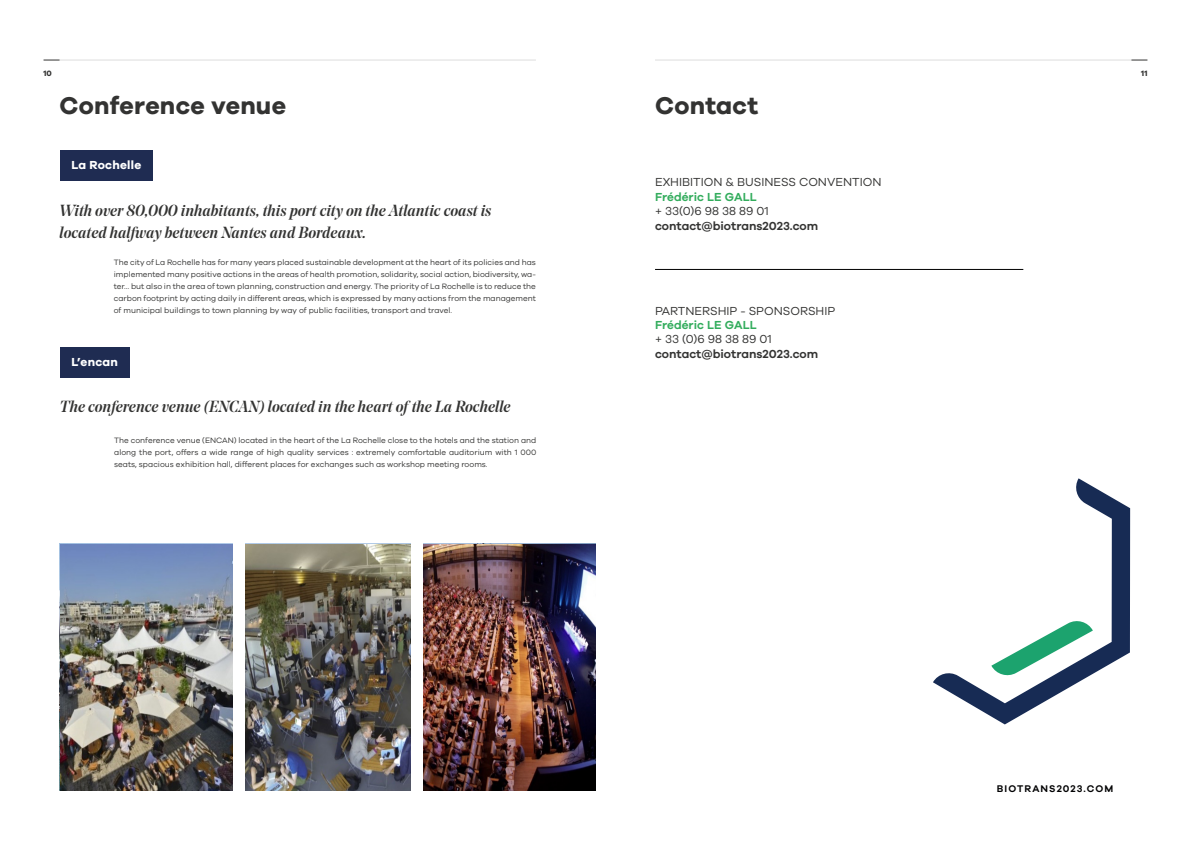
<style>
.page{position:relative;width:1191px;height:842px;background:#fff}
.page>*{position:absolute;margin:0;border:0;box-sizing:border-box;transform-origin:0 0}
.t1{font:700 25px "Galano Grotesque";letter-spacing:.01em;color:#333332}
.t2{font:italic 500 16px/22px "Noe Display";color:#333332}
.t3{font:12px "Galano Grotesque";color:#333332}
.t4{font:600 12px "Galano Grotesque";color:#333332}
.t5{font:600 12px "Galano Grotesque";color:#32ac5c}
.t6{font:700 12px "Galano Grotesque";letter-spacing:.02em;color:#fff}
.t7{font:600 10px "Galano Grotesque";letter-spacing:.11em;color:#020203}
.t8{font:8px/12px "Galano Grotesque";color:#333332;text-align:justify}
.t9{font:700 8px "Galano Grotesque";color:#333332}
</style>
<div class="page">
<hr style="left:655px;top:60px;width:476px;height:1px;background:#ddd">
<hr style="left:60px;top:60px;width:476px;height:1px;background:#ddd">
<svg style="left:44px;top:60px;width:16px;height:1px"></svg>
<svg style="left:1131px;top:60px;width:16px;height:1px"></svg>
<div style="left:60px;top:150px;width:93px;height:31px;background:#1f2c52"></div>
<div style="left:60px;top:347px;width:69px;height:30px;background:#1f2c52"></div>
<hr style="left:655px;top:269px;width:368px;height:1px;background:#000">
<svg style="left:933px;top:478px;width:197px;height:246px"></svg>
<svg style="left:991px;top:618px;width:101px;height:60px"></svg>
<img style="left:60px;top:544px;width:535px;height:247px">
<div style="left:233px;top:537px;width:11px;height:269px;background:#fff"></div>
<div style="left:411px;top:537px;width:12px;height:269px;background:#fff"></div>
<p class="t9" style="left:44px;top:68px;width:10px">10</p>
<p class="t9" style="left:1141px;top:68px;width:8px">11</p>
<h1 class="t1" style="left:60px;top:90px;width:228px">Conference venue</h1>
<h1 class="t1" style="left:655px;top:90px;width:105px">Contact</h1>
<h3 class="t6" style="left:71px;top:158px;width:71px">La Rochelle</h3>
<h2 class="t2" style="left:60px;top:199px;width:433px">With over 80,000 inhabitants, this port city on the Atlantic coast is located halfway between Nantes and Bordeaux.</h2>
<p class="t8" style="left:114px;top:256px;width:424px">The city of La Rochelle has for many years placed sustainable development at the heart of its policies and has implemented many positive actions in the areas of health promotion, solidarity, social action, biodiversity, wa&shy;ter… but also in the area of town planning, construction and energy. The priority of La Rochelle is to reduce the carbon footprint by acting daily in different areas, which is expressed by many actions from the management of municipal buildings to town planning by way of public facilities, transport and travel.</p>
<h3 class="t6" style="left:71px;top:355px;width:48px">L’encan</h3>
<h2 class="t2" style="left:60px;top:396px;width:452px">The conference venue (ENCAN) located in the heart of the La Rochelle</h2>
<p class="t8" style="left:114px;top:434px;width:424px">The conference venue (ENCAN) located in the heart of the La Rochelle close to the hotels and the station and along the port, offers a wide range of high quality services : extremely comfortable auditorium with 1 000 seats, spacious exhibition hall, different places for exchanges such as workshop meeting rooms.</p>
<h3 class="t3" style="left:655px;top:175px;width:228px">EXHIBITION &amp; BUSINESS CONVENTION</h3>
<h3 class="t5" style="left:655px;top:189px;width:103px">Frédéric LE GALL</h3>
<h3 class="t3" style="left:655px;top:204px;width:115px">+ 33(0)6 98 38 89 01</h3>
<h3 class="t4" style="left:655px;top:218px;width:165px">contact@biotrans2023.com</h3>
<h3 class="t3" style="left:655px;top:303px;width:182px">PARTNERSHIP - SPONSORSHIP</h3>
<h3 class="t5" style="left:655px;top:318px;width:103px">Frédéric LE GALL</h3>
<h3 class="t3" style="left:655px;top:332px;width:118px">+ 33 (0)6 98 38 89 01</h3>
<h3 class="t4" style="left:655px;top:346px;width:165px">contact@biotrans2023.com</h3>
<p class="t7" style="left:997px;top:782px;width:118px">BIOTRANS2023.COM</p>
</div>
